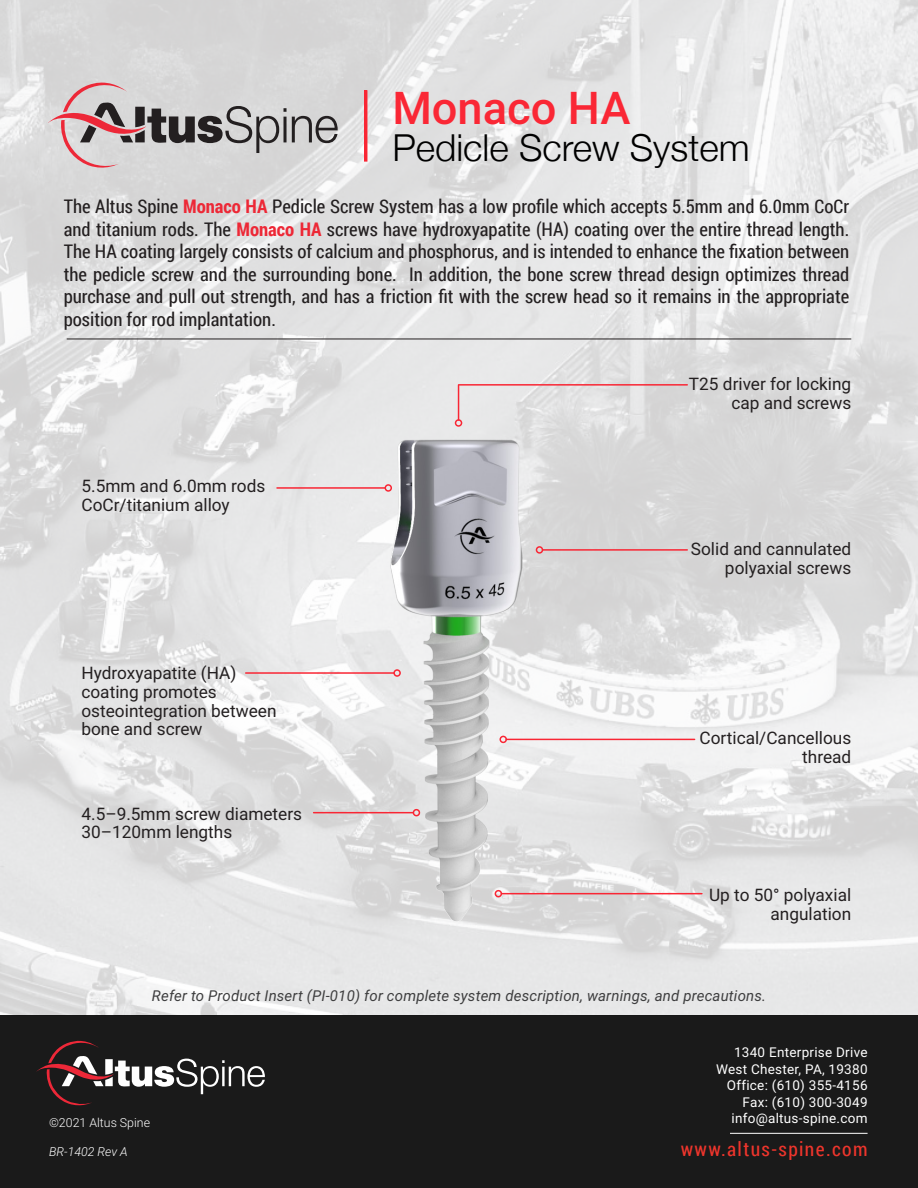
<style>
.page{position:relative;width:918px;height:1188px;background:#fff}
.page>*{position:absolute;margin:0;border:0;box-sizing:border-box;transform-origin:0 0}
.t1{font:500 45.15px "Roboto";color:#fa2735}
.t2{font:300 37.2px "Helvetica Neue";color:#000}
.t3{font:19.5px "Roboto Condensed";letter-spacing:.07em;color:#ee352c}
.body_copy{font:18.75px/22.5px "Roboto Condensed";color:#231f20;text-align:justify}
.t4{font:17.25px/18.8px "Roboto";color:#231f20;text-align:right}
.t5{font:italic 15px "Roboto";letter-spacing:.01em;color:#3e3e3f}
.t6{font:13.5px "Roboto";letter-spacing:.02em;color:#fff}
.t7{font:300 12.3px "Roboto";color:#fff}
.t8{font:italic 300 12.3px "Roboto";color:#fff}
.s1{font-weight:700;color:#ed2836}
</style>
<div class="page">
<img style="left:0;top:0;width:918px;height:1015px">
<div style="left:0;top:1015px;width:918px;height:173px;background:#1a1a1a"></div>
<svg style="left:36px;top:1040px;width:229px;height:66px"></svg>
<hr style="left:730px;top:1133px;width:138px;height:1px;background:#fff">
<div style="left:364px;top:90px;width:3px;height:71px;border:1px solid #f92634"></div>
<svg style="left:48px;top:82px;width:290px;height:89px"></svg>
<hr style="left:67px;top:339px;width:784px;height:1px;background:#231f20">
<hr style="left:458px;top:385px;width:1px;height:35px;background:#f92634">
<hr style="left:459px;top:384px;width:228px;height:2px;background:#f92634">
<img style="left:3px;top:392px;width:907px;height:612px">
<p class="t1" style="left:392px;top:76px;width:240px">Monaco HA</p>
<p class="t2" style="left:392px;top:118px;width:359px">Pedicle Screw System</p>
<p class="body_copy" style="left:64px;top:194px;width:787px">The Altus Spine <span class="s1">Monaco HA</span> Pedicle Screw System has a low profile which accepts 5.5mm and 6.0mm CoCr and titanium rods. The <span class="s1">Monaco HA</span> screws have hydroxyapatite (HA) coating over the entire thread length.<br>The HA coating largely consists of calcium and phosphorus, and is intended to enhance the fixation between the pedicle screw and the surrounding bone. In addition, the bone screw thread design optimizes thread purchase and pull out strength, and has a friction fit with the screw head so it remains in the appropriate position for rod implantation.</p>
<p class="t4" style="left:81px;top:476px;width:185px">5.5mm and 6.0mm rods</p>
<p class="t4" style="left:81px;top:495px;width:150px">CoCr/titanium alloy</p>
<p class="t4" style="left:81px;top:663px;width:197px;text-align:left">Hydroxyapatite (HA) coating promotes osteointegration between bone and screw</p>
<p class="t4" style="left:81px;top:803px;width:222px;text-align:left">4.5–9.5mm screw diameters<br>30–120mm lengths</p>
<p class="t4" style="left:689px;top:374px;width:164px">T25 driver for locking cap and screws</p>
<p class="t4" style="left:691px;top:539px;width:162px">Solid and cannulated polyaxial screws</p>
<p class="t4" style="left:700px;top:728px;width:153px">Cortical/Cancellous thread</p>
<p class="t4" style="left:709px;top:885px;width:144px">Up to 50° polyaxial angulation</p>
<p class="t5" style="left:152px;top:985px;width:616px">Refer to Product Insert (PI-010) for complete system description, warnings, and precautions.</p>
<p class="t7" style="left:49px;top:1114px;width:103px">©2021 Altus Spine</p>
<p class="t8" style="left:49px;top:1143px;width:80px">BR-1402 Rev A</p>
<p class="t6" style="left:734px;top:1043px;width:135px">1340 Enterprise Drive</p>
<p class="t6" style="left:716px;top:1060px;width:153px">West Chester, PA, 19380</p>
<p class="t6" style="left:727px;top:1076px;width:142px">Office: (610) 355-4156</p>
<p class="t6" style="left:743px;top:1093px;width:126px">Fax: (610) 300-3049</p>
<p class="t6" style="left:731px;top:1109px;width:138px">info@altus-spine.com</p>
<p class="t3" style="left:681px;top:1135px;width:188px">www.altus-spine.com</p>
</div>
